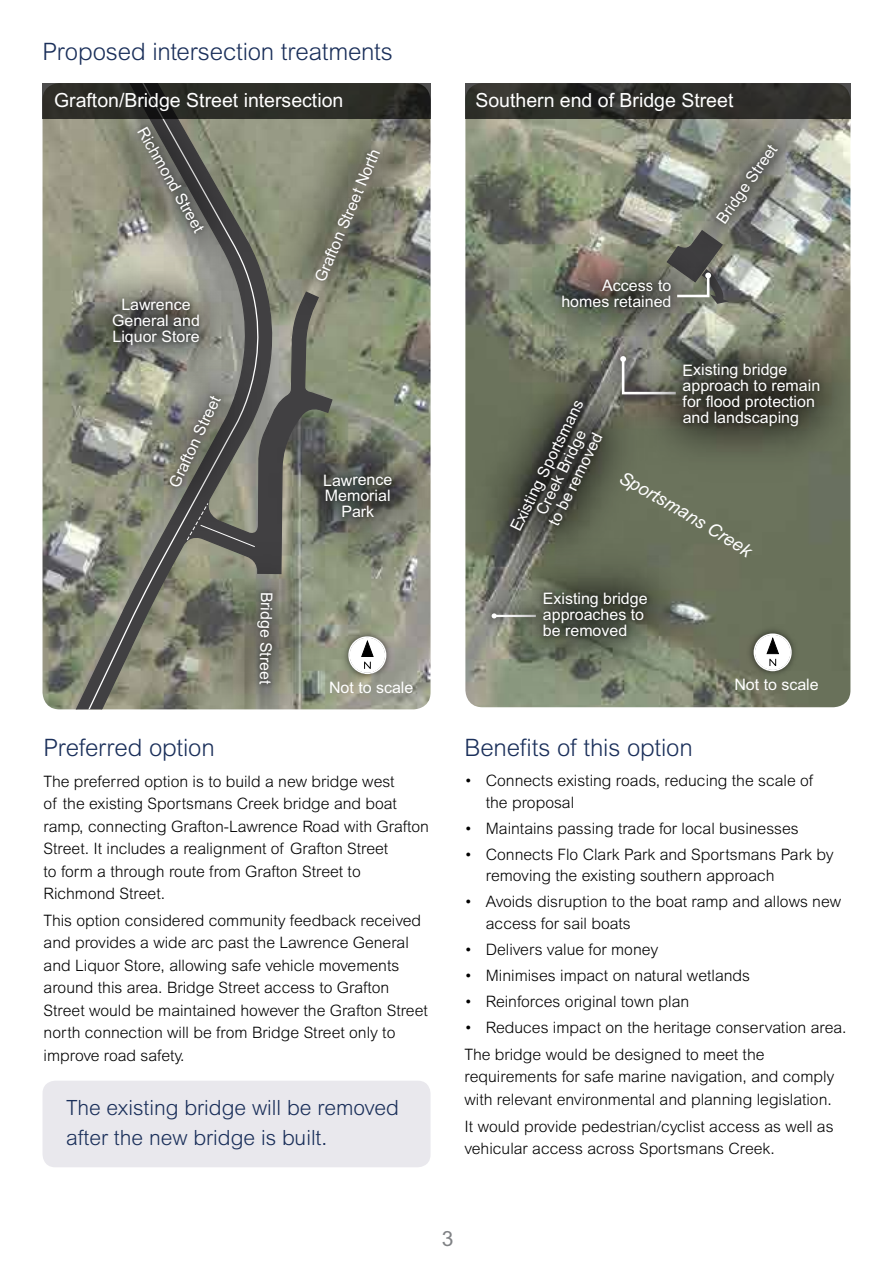
<style>
.page{position:relative;width:893px;height:1263px;background:#fff}
.page>*{position:absolute;margin:0;border:0;box-sizing:border-box;transform-origin:0 0}
.IMAGES{font:300 36.15px/36.2px "Arial MT Std";color:#000}
.SUB_1{font:300 24px "Arial MT Std";letter-spacing:-.005em;color:#1a2f5a}
.BODY_FRONT_COVER{font:300 21px/30px "Arial MT Std";color:#1a2f5a}
.t1{font:21px "Arial MT Std";color:#808285}
.CAPTIONS_NEW{font:19.5px "Arial MT Std";color:#fff}
.IMAGES-2{font:italic 18.15px "Arial MT Std";color:#fff}
.IMAGES-3{font:15.9px/15.9px "Arial MT Std";letter-spacing:-.005em;color:#fff;text-align:center}
.BODY{font:300 15.75px/22.5px "Arial MT Std";color:#000}
.BODY_BULLETS{font:300 15.75px/21.8px "Arial MT Std";color:#000}
</style>
<div class="page">
<img style="left:333px;top:355px;width:98px;height:354px">
<svg style="left:43px;top:119px;width:150px;height:590px;background:#858678"></svg>
<img style="left:67px;top:119px;width:184px;height:118px">
<img style="left:118px;top:119px;width:104px;height:118px">
<img style="left:293px;top:412px;width:138px;height:173px">
<img style="left:301px;top:464px;width:115px;height:72px">
<img style="left:44px;top:237px;width:207px;height:172px">
<img style="left:94px;top:289px;width:124px;height:69px">
<img style="left:251px;top:119px;width:180px;height:236px">
<img style="left:301px;top:128px;width:98px;height:176px">
<img style="left:103px;top:322px;width:190px;height:241px">
<img style="left:154px;top:372px;width:89px;height:141px">
<img style="left:193px;top:525px;width:144px;height:184px">
<img style="left:243px;top:575px;width:40px;height:127px">
<img style="left:339px;top:627px;width:58px;height:57px">
<div style="left:349px;top:637px;width:37px;height:36px;background:#fff;border-radius:50%"></div>
<div style="left:349px;top:637px;width:37px;height:37px;border:1px solid #000;border-radius:50%"></div>
<div style="left:348px;top:636px;width:38px;height:38px;border:2px solid #fff;border-radius:50%"></div>
<svg style="left:361px;top:641px;width:13px;height:28px"></svg>
<svg style="left:465px;top:119px;width:385px;height:588px;background:#7b816c"></svg>
<img style="left:481px;top:218px;width:255px;height:113px">
<img style="left:531px;top:270px;width:127px;height:53px">
<img style="left:652px;top:119px;width:194px;height:174px">
<img style="left:702px;top:127px;width:93px;height:116px">
<img style="left:465px;top:331px;width:221px;height:288px">
<img style="left:497px;top:381px;width:139px;height:148px">
<img style="left:601px;top:337px;width:18px;height:77px">
<img style="left:474px;top:596px;width:4px;height:40px">
<img style="left:658px;top:253px;width:73px;height:47px">
<svg style="left:666px;top:228px;width:63px;height:72px;background:#6b6c65"></svg>
<img style="left:478px;top:529px;width:247px;height:173px">
<img style="left:535px;top:583px;width:139px;height:69px">
<img style="left:619px;top:300px;width:231px;height:189px">
<img style="left:675px;top:354px;width:173px;height:82px">
<img style="left:744px;top:624px;width:58px;height:57px">
<div style="left:754px;top:634px;width:37px;height:36px;background:#fff;border-radius:50%"></div>
<div style="left:754px;top:634px;width:37px;height:37px;border:1px solid #000;border-radius:50%"></div>
<div style="left:754px;top:633px;width:38px;height:38px;border:2px solid #fff;border-radius:50%"></div>
<svg style="left:766px;top:638px;width:13px;height:28px"></svg>
<svg style="left:43px;top:83px;width:388px;height:36px;background:#2a2b25"></svg>
<svg style="left:465px;top:83px;width:385px;height:36px;background:#2e2e29"></svg>
<div style="left:43px;top:1081px;width:388px;height:86px;background:#e9e8ed;border-radius:13px"></div>
<svg style="left:618px;top:471px;width:23px;height:24px"></svg>
<div style="left:664px;top:499px;width:91px;height:59px;background:#6b715c"></div>
<p class="SUB_1" style="left:43px;top:38px;width:352px">Proposed intersection treatments</p>
<p class="CAPTIONS_NEW" style="left:54px;top:89px;width:291px">Grafton/Bridge Street intersection</p>
<p class="CAPTIONS_NEW" style="left:475px;top:89px;width:259px">Southern end of Bridge Street</p>
<p class="IMAGES-3" style="left:148px;top:124px;width:120px;rotate:60deg">Richmond Street</p>
<p class="IMAGES-3" style="left:112px;top:297px;width:89px">Lawrence<br>General and<br>Liquor Store</p>
<p class="IMAGES-3" style="left:166px;top:483px;width:101px;rotate:-65deg">Grafton Street</p>
<p class="IMAGES-3" style="left:275px;top:592px;width:94px;rotate:91deg">Bridge Street</p>
<p class="IMAGES-3" style="left:312px;top:278px;width:144px;rotate:-67deg">Grafton Street North</p>
<p class="IMAGES-3" style="left:323px;top:472px;width:71px">Lawrence<br>Memorial<br>Park</p>
<p class="IMAGES-3" style="left:329px;top:679px;width:86px">Not to scale</p>
<p class="IMAGES-3" style="left:561px;top:278px;width:112px;text-align:right">Access to homes retained</p>
<p class="IMAGES-3" style="left:714px;top:217px;width:94px;rotate:-55deg">Bridge Street</p>
<p class="IMAGES-3" style="left:508px;top:527px;width:146px;rotate:-64deg">Existing Sportsmans<br>Creek Bridge<br>to be removed</p>
<p class="IMAGES-3" style="left:683px;top:362px;width:139px;text-align:left">Existing bridge approach to remain for flood protection and landscaping</p>
<p class="IMAGES-2" style="left:645px;top:477px;width:32px;rotate:29deg">orts</p>
<p class="IMAGES-3" style="left:543px;top:591px;width:106px;text-align:left">Existing bridge approaches to be removed</p>
<p class="IMAGES-3" style="left:734px;top:676px;width:86px">Not to scale</p>
<p class="SUB_1" style="left:44px;top:734px;width:173px">Preferred option</p>
<p class="BODY" style="left:44px;top:770px;width:387px">The preferred option is to build a new bridge west<br>of the existing Sportsmans Creek bridge and boat ramp, connecting Grafton-Lawrence Road with Grafton Street. It includes a realignment of Grafton Street<br>to form a through route from Grafton Street to Richmond Street.</p>
<p class="BODY" style="left:44px;top:909px;width:386px">This option considered community feedback received and provides a wide arc past the Lawrence General and Liquor Store, allowing safe vehicle movements around this area. Bridge Street access to Grafton Street would be maintained however the Grafton Street north connection will be from Bridge Street only to improve road safety.</p>
<p class="SUB_1" style="left:465px;top:734px;width:230px">Benefits of this option</p>
<p class="BODY_BULLETS" style="left:486px;top:769px;width:329px;text-indent:-21px">• Connects existing roads, reducing the scale of the proposal</p>
<p class="BODY_BULLETS" style="left:465px;top:817px;width:336px">• Maintains passing trade for local businesses</p>
<p class="BODY_BULLETS" style="left:486px;top:843px;width:349px;text-indent:-21px">• Connects Flo Clark Park and Sportsmans Park by removing the existing southern approach</p>
<p class="BODY_BULLETS" style="left:486px;top:891px;width:357px;text-indent:-21px">• Avoids disruption to the boat ramp and allows new access for sail boats</p>
<p class="BODY_BULLETS" style="left:465px;top:939px;width:195px">• Delivers value for money</p>
<p class="BODY_BULLETS" style="left:465px;top:965px;width:287px">• Minimises impact on natural wetlands</p>
<p class="BODY_BULLETS" style="left:465px;top:991px;width:226px">• Reinforces original town plan</p>
<p class="BODY_BULLETS" style="left:465px;top:1017px;width:384px">• Reduces impact on the heritage conservation area.</p>
<p class="BODY" style="left:465px;top:1043px;width:371px">The bridge would be designed to meet the requirements for safe marine navigation, and comply with relevant environmental and planning legislation.</p>
<p class="BODY" style="left:465px;top:1115px;width:371px">It would provide pedestrian/cyclist access as well as vehicular access across Sportsmans Creek.</p>
<p class="IMAGES" style="left:438px;top:878px;width:281px">Sportsmans Park</p>
<p class="IMAGES" style="left:319px;top:901px;width:176px">Lawrence<br>Public Hall</p>
<p class="BODY_FRONT_COVER" style="left:66px;top:1092px;width:334px">The existing bridge will be removed after the new bridge is built.</p>
<p class="t1" style="left:442px;top:1226px;width:13px">3</p>
</div>
